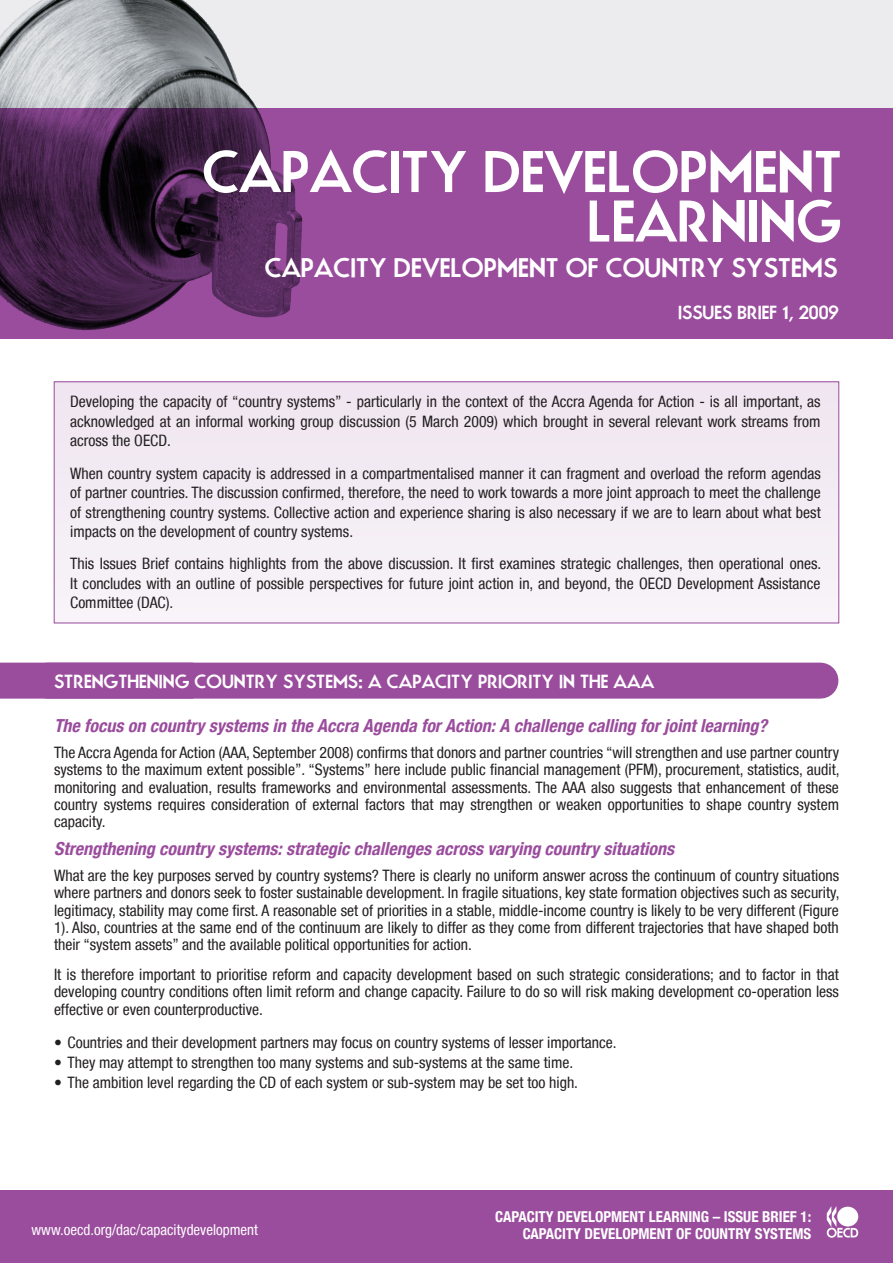
<style>
.page{position:relative;width:893px;height:1263px;background:#fff}
.page>*{position:absolute;margin:0;border:0;box-sizing:border-box;transform-origin:0 0}
.t1{font:700 55.5px/49.5px "Movement";color:#fff}
.t2{font:700 25.5px "Movement";color:#fff}
.Paragraph_Style_1{font:italic 700 condensed 18px "Helvetica Neue LT";color:#9a4c9d}
.white_header{font:700 18px "Movement";color:#fff}
.Paragraph_Style_1-2{font:condensed 15.75px/17.2px "Helvetica Neue LT";color:#231f20;text-align:justify}
.body_copy{font:700 condensed 15px "Helvetica Neue LT";color:#fff}
.t3{font:condensed 15px "Helvetica Neue LT";color:#fff}
</style>
<div class="page">
<div style="left:54px;top:382px;width:785px;height:241px;background:#f4ecf4"></div>
<div style="left:48px;top:663px;width:772px;height:36px;background:#9a4c9d"></div>
<div style="left:0;top:663px;width:193px;height:36px;background:#9a4c9d"></div>
<svg style="left:0;top:108px;width:893px;height:231px;fill:#9a4c9d"></svg>
<div style="left:0;top:1191px;width:893px;height:72px;background:#9a4c9d"></div>
<svg style="left:827px;top:1206px;width:31px;height:32px"></svg>
<div style="left:837px;top:1207px;width:21px;height:19px;background:#fff;border-radius:50%"></div>
<svg style="left:0;top:0;width:893px;height:108px;fill:#ececee"></svg>
<img style="left:173px;top:0;width:105px;height:172px">
<p class="t1" style="left:202px;top:147px;width:76px">CAPA</p>
<p class="t1" style="left:352px;top:147px;width:63px">CITY</p>
<p class="t1" style="left:587px;top:147px;width:80px;text-indent:-104px">DEVELOPMENT<br>LEARNING</p>
<p class="t2" style="left:265px;top:252px;width:36px">CAPA</p>
<p class="t2" style="left:333px;top:252px;width:30px">CITY</p>
<p class="t2" style="left:394px;top:252px;width:85px">DEVELOPMENT</p>
<p class="t2" style="left:566px;top:252px;width:75px">OF COUNTRY</p>
<p class="t2" style="left:731px;top:252px;width:108px">SYSTEMS</p>
<p class="white_header" style="left:678px;top:301px;width:162px">ISSUES BRIEF 1, 2009</p>
<p class="Paragraph_Style_1-2" style="left:70px;top:392px;width:752px;line-height:19.5px">Developing the capacity of “country systems” - particularly in the context of the Accra Agenda for Action - is all important, as acknowledged at an informal working group discussion (5 March 2009) which brought in several relevant work streams from across the OECD.</p>
<p class="Paragraph_Style_1-2" style="left:70px;top:463px;width:752px;line-height:19.5px">When country system capacity is addressed in a compartmentalised manner it can fragment and overload the reform agendas of partner countries. The discussion confirmed, therefore, the need to work towards a more joint approach to meet the challenge of strengthening country systems. Collective action and experience sharing is also necessary if we are to learn about what best impacts on the development of country systems.</p>
<p class="Paragraph_Style_1-2" style="left:70px;top:554px;width:752px;line-height:19.5px">This Issues Brief contains highlights from the above discussion. It first examines strategic challenges, then operational ones.<br>It concludes with an outline of possible perspectives for future joint action in, and beyond, the OECD Development Assistance Committee (DAC).</p>
<p class="white_header" style="left:54px;top:670px;width:575px">STRENGTHENING COUNTRY SYSTEMS: A CAPACITY PRIORITY IN THE AAA</p>
<p class="Paragraph_Style_1" style="left:54px;top:715px;width:715px">The focus on country systems in the Accra Agenda for Action: A challenge calling for joint learning?</p>
<p class="Paragraph_Style_1-2" style="left:54px;top:744px;width:787px">The Accra Agenda for Action (AAA, September 2008) confirms that donors and partner countries “will strengthen and use partner country systems to the maximum extent possible”. “Systems” here include public financial management (PFM), procurement, statistics, audit, monitoring and evaluation, results frameworks and environmental assessments. The AAA also suggests that enhancement of these country systems requires consideration of external factors that may strengthen or weaken opportunities to shape country system capacity.</p>
<p class="Paragraph_Style_1" style="left:54px;top:838px;width:622px">Strengthening country systems: strategic challenges across varying country situations</p>
<p class="Paragraph_Style_1-2" style="left:54px;top:867px;width:787px">What are the key purposes served by country systems? There is clearly no uniform answer across the continuum of country situations where partners and donors seek to foster sustainable development. In fragile situations, key state formation objectives such as security, legitimacy, stability may come first. A reasonable set of priorities in a stable, middle-income country is likely to be very different (Figure 1). Also, countries at the same end of the continuum are likely to differ as they come from different trajectories that have shaped both their “system assets” and the available political opportunities for action.</p>
<p class="Paragraph_Style_1-2" style="left:54px;top:966px;width:786px">It is therefore important to prioritise reform and capacity development based on such strategic considerations; and to factor in that developing country conditions often limit reform and change capacity. Failure to do so will risk making development co-operation less effective or even counterproductive.</p>
<p class="Paragraph_Style_1-2" style="left:54px;top:1033px;width:564px">• Countries and their development partners may focus on country systems of lesser importance.</p>
<p class="Paragraph_Style_1-2" style="left:54px;top:1053px;width:521px">• They may attempt to strengthen too many systems and sub-systems at the same time.</p>
<p class="Paragraph_Style_1-2" style="left:54px;top:1074px;width:526px">• The ambition level regarding the CD of each system or sub-system may be set too high.</p>
<p class="body_copy" style="left:495px;top:1207px;width:317px">CAPACITY DEVELOPMENT LEARNING – ISSUE BRIEF 1:</p>
<p class="t3" style="left:32px;top:1221px;width:228px">www.oecd.org/dac/capacitydevelopment</p>
<p class="body_copy" style="left:523px;top:1224px;width:290px">CAPACITY DEVELOPMENT OF COUNTRY SYSTEMS</p>
</div>
